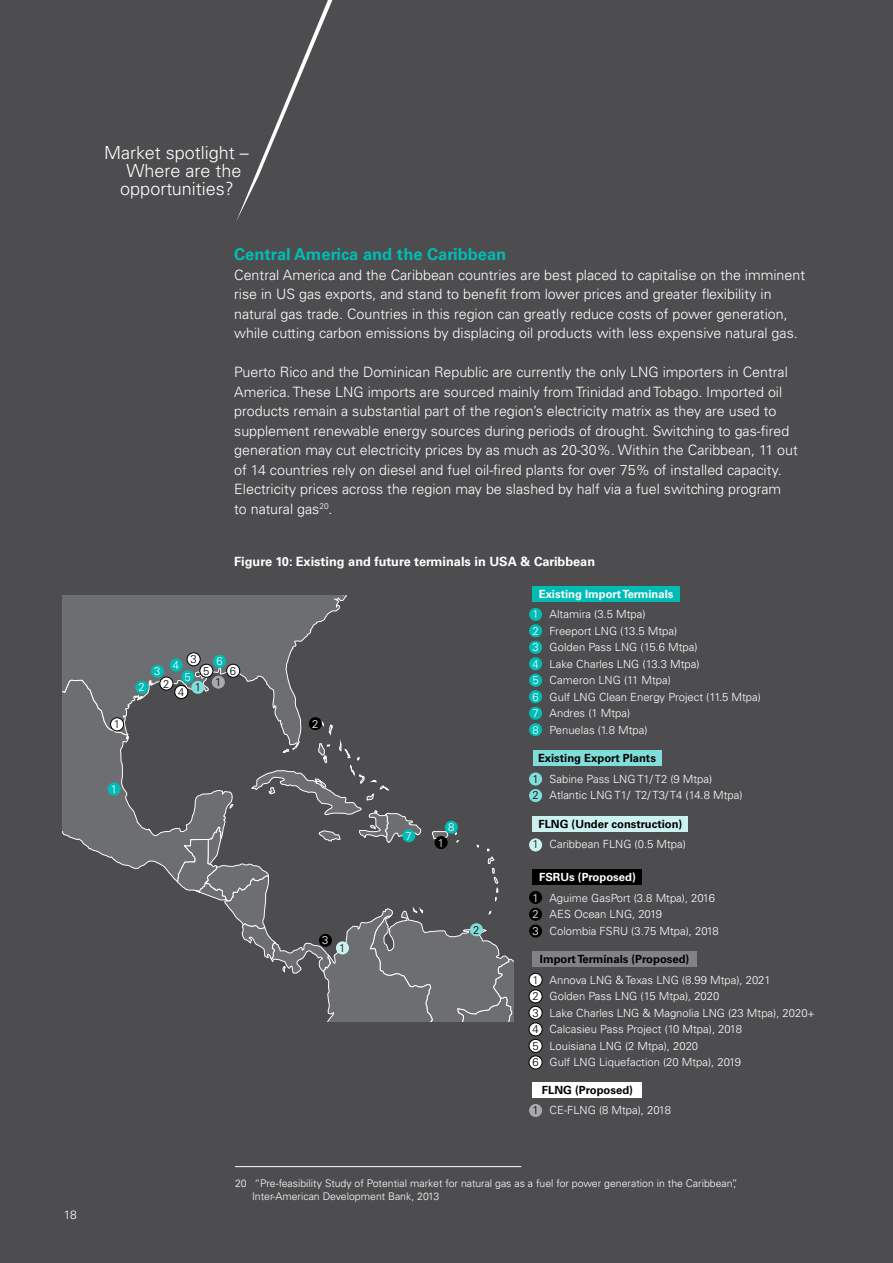
<style>
.page{position:relative;width:893px;height:1263px;background:#4d4d4f}
.page>*{position:absolute;margin:0;border:0;box-sizing:border-box;transform-origin:0 0}
.t1{font:300 18px "Univers LT Std";color:#fff}
.t2{font:700 16.5px "Univers LT Std";color:#00bcb4}
.t3{font:300 14.25px/19.5px "Univers LT Std";color:#fff}
.t4{font:700 12.75px "Univers LT Std";color:#fff}
.t5{font:300 12px "Univers LT Std";color:#fff}
.t6{font:300 11.25px/16.5px "Univers LT Std";color:#fff}
.t7{font:700 11.25px "Univers LT Std";color:#000}
.t8{font:700 11.25px "Univers LT Std";color:#fff}
.t9{font:300 11.25px "Univers LT Std";color:#000}
.t10{font:300 10.5px/12.8px "Univers LT Std";color:#fff}
.s1{color:#000}
</style>
<div class="page">
<svg style="left:236px;top:0;width:96px;height:221px"></svg>
<hr style="left:235px;top:1166px;width:286px;height:1px;background:#fff">
<div style="left:533px;top:586px;width:147px;height:16px;background:#00bcb4"></div>
<div style="left:533px;top:751px;width:128px;height:15px;background:#80ddd9"></div>
<div style="left:533px;top:816px;width:155px;height:16px;background:#ccf2f0"></div>
<div style="left:529px;top:608px;width:13px;height:13px;background:#00bcb4;border-radius:50%"></div>
<div style="left:529px;top:641px;width:13px;height:13px;background:#00bcb4;border-radius:50%"></div>
<div style="left:529px;top:674px;width:13px;height:13px;background:#00bcb4;border-radius:50%"></div>
<div style="left:529px;top:624px;width:13px;height:13px;background:#00bcb4;border-radius:50%"></div>
<div style="left:529px;top:657px;width:13px;height:13px;background:#00bcb4;border-radius:50%"></div>
<div style="left:529px;top:690px;width:13px;height:13px;background:#00bcb4;border-radius:50%"></div>
<div style="left:529px;top:707px;width:13px;height:13px;background:#00bcb4;border-radius:50%"></div>
<div style="left:529px;top:723px;width:13px;height:13px;background:#00bcb4;border-radius:50%"></div>
<div style="left:529px;top:772px;width:13px;height:13px;background:#80ddd9;border-radius:50%"></div>
<div style="left:529px;top:838px;width:13px;height:13px;background:#ccf2f0;border-radius:50%"></div>
<div style="left:529px;top:789px;width:13px;height:13px;background:#80ddd9;border-radius:50%"></div>
<div style="left:529px;top:891px;width:13px;height:13px;background:#000;border-radius:50%"></div>
<div style="left:529px;top:973px;width:13px;height:13px;background:#fff;border-radius:50%"></div>
<div style="left:529px;top:973px;width:13px;height:14px;border:1px solid #000;border-radius:50%"></div>
<div style="left:529px;top:1023px;width:13px;height:13px;background:#fff;border-radius:50%"></div>
<div style="left:529px;top:1022px;width:13px;height:14px;border:1px solid #000;border-radius:50%"></div>
<div style="left:529px;top:908px;width:13px;height:13px;background:#000;border-radius:50%"></div>
<div style="left:529px;top:990px;width:13px;height:13px;background:#fff;border-radius:50%"></div>
<div style="left:529px;top:989px;width:13px;height:14px;border:1px solid #000;border-radius:50%"></div>
<div style="left:529px;top:1039px;width:13px;height:13px;background:#fff;border-radius:50%"></div>
<div style="left:529px;top:1039px;width:13px;height:14px;border:1px solid #000;border-radius:50%"></div>
<div style="left:529px;top:924px;width:13px;height:13px;background:#000;border-radius:50%"></div>
<div style="left:529px;top:1006px;width:13px;height:13px;background:#fff;border-radius:50%"></div>
<div style="left:529px;top:1006px;width:13px;height:14px;border:1px solid #000;border-radius:50%"></div>
<div style="left:529px;top:1056px;width:13px;height:13px;background:#fff;border-radius:50%"></div>
<div style="left:529px;top:1055px;width:13px;height:14px;border:1px solid #000;border-radius:50%"></div>
<div style="left:529px;top:1104px;width:13px;height:13px;background:#a7a9ac;border-radius:50%"></div>
<div style="left:533px;top:870px;width:109px;height:15px;background:#000"></div>
<div style="left:533px;top:952px;width:164px;height:15px;background:#808285"></div>
<div style="left:533px;top:1082px;width:109px;height:16px;background:#fff"></div>
<svg style="left:62px;top:745px;width:452px;height:277px"></svg>
<svg style="left:62px;top:595px;width:285px;height:150px"></svg>
<div style="left:336px;top:941px;width:13px;height:13px;background:#ccf2f0;border-radius:50%"></div>
<div style="left:470px;top:923px;width:13px;height:13px;background:#80ddd9;border-radius:50%"></div>
<div style="left:319px;top:934px;width:13px;height:13px;background:#000;border-radius:50%"></div>
<div style="left:402px;top:829px;width:13px;height:13px;background:#00bcb4;border-radius:50%"></div>
<div style="left:435px;top:836px;width:13px;height:13px;background:#000;border-radius:50%"></div>
<div style="left:309px;top:717px;width:13px;height:13px;background:#000;border-radius:50%"></div>
<div style="left:445px;top:821px;width:13px;height:13px;background:#00bcb4;border-radius:50%"></div>
<div style="left:227px;top:664px;width:13px;height:13px;background:#fff;border-radius:50%"></div>
<div style="left:226px;top:664px;width:14px;height:14px;border:1px solid #000;border-radius:50%"></div>
<div style="left:213px;top:655px;width:13px;height:13px;background:#00bcb4;border-radius:50%"></div>
<div style="left:200px;top:664px;width:13px;height:13px;background:#fff;border-radius:50%"></div>
<div style="left:199px;top:664px;width:14px;height:14px;border:1px solid #000;border-radius:50%"></div>
<div style="left:181px;top:670px;width:13px;height:13px;background:#00bcb4;border-radius:50%"></div>
<div style="left:160px;top:677px;width:13px;height:13px;background:#fff;border-radius:50%"></div>
<div style="left:159px;top:677px;width:14px;height:13px;border:1px solid #000;border-radius:50%"></div>
<div style="left:187px;top:653px;width:13px;height:13px;background:#fff;border-radius:50%"></div>
<div style="left:187px;top:652px;width:14px;height:14px;border:1px solid #000;border-radius:50%"></div>
<div style="left:170px;top:659px;width:13px;height:13px;background:#00bcb4;border-radius:50%"></div>
<div style="left:151px;top:665px;width:13px;height:13px;background:#00bcb4;border-radius:50%"></div>
<div style="left:135px;top:681px;width:13px;height:13px;background:#00bcb4;border-radius:50%"></div>
<div style="left:111px;top:718px;width:13px;height:13px;background:#fff;border-radius:50%"></div>
<div style="left:110px;top:717px;width:14px;height:14px;border:1px solid #000;border-radius:50%"></div>
<div style="left:191px;top:681px;width:13px;height:13px;background:#80ddd9;border-radius:50%"></div>
<div style="left:108px;top:782px;width:13px;height:13px;background:#00bcb4;border-radius:50%"></div>
<div style="left:175px;top:685px;width:13px;height:13px;background:#fff;border-radius:50%"></div>
<div style="left:174px;top:685px;width:14px;height:14px;border:1px solid #000;border-radius:50%"></div>
<div style="left:212px;top:676px;width:13px;height:13px;background:#a7a9ac;border-radius:50%"></div>
<p class="t5" style="left:64px;top:1207px;width:14px">18</p>
<p class="t1" style="left:104px;top:142px;width:146px">Market spotlight –</p>
<p class="t1" style="left:126px;top:160px;width:117px">Where are the</p>
<p class="t1" style="left:120px;top:178px;width:115px">opportunities?</p>
<p class="t2" style="left:234px;top:245px;width:274px">Central America and the Caribbean</p>
<p class="t3" style="left:234px;top:265px;width:572px">Central America and the Caribbean countries are best placed to capitalise on the imminent rise in US gas exports, and stand to benefit from lower prices and greater flexibility in natural gas trade. Countries in this region can greatly reduce costs of power generation, while cutting carbon emissions by displacing oil products with less expensive natural gas.</p>
<p class="t3" style="left:234px;top:362px;width:565px">Puerto Rico and the Dominican Republic are currently the only LNG importers in Central America. These LNG imports are sourced mainly from Trinidad and Tobago. Imported oil products remain a substantial part of the region’s electricity matrix as they are used to supplement renewable energy sources during periods of drought. Switching to gas-fired generation may cut electricity prices by as much as 20-30%. Within the Caribbean, 11 out of 14 countries rely on diesel and fuel oil-fired plants for over 75% of installed capacity.<br>Electricity prices across the region may be slashed by half via a fuel switching program<br>to natural gas<sup>20</sup>.</p>
<p class="t4" style="left:234px;top:554px;width:362px">Figure 10: Existing and future terminals in USA &amp; Caribbean</p>
<p class="t9" style="left:114px;top:718px;width:8px">1</p>
<p class="t6" style="left:139px;top:679px;width:8px">2</p>
<p class="t9" style="left:190px;top:652px;width:8px">3</p>
<p class="t6" style="left:216px;top:653px;width:8px">6</p>
<p class="t6" style="left:173px;top:657px;width:8px">4</p>
<p class="t9" style="left:203px;top:664px;width:8px">5</p>
<p class="t6" style="left:154px;top:663px;width:8px">3</p>
<p class="t6" style="left:184px;top:668px;width:8px">5</p>
<p class="t9" style="left:215px;top:675px;width:8px">1</p>
<p class="t9" style="left:163px;top:677px;width:8px">2</p>
<p class="t9" style="left:195px;top:681px;width:8px">1</p>
<p class="t9" style="left:178px;top:685px;width:8px">4</p>
<p class="t9" style="left:230px;top:664px;width:8px">6</p>
<p class="t6" style="left:111px;top:781px;width:8px">1</p>
<p class="t6" style="left:312px;top:715px;width:8px">2</p>
<p class="t6" style="left:322px;top:932px;width:8px">3</p>
<p class="t9" style="left:339px;top:941px;width:8px">1</p>
<p class="t6" style="left:406px;top:827px;width:8px">7</p>
<p class="t6" style="left:448px;top:819px;width:8px">8</p>
<p class="t6" style="left:438px;top:834px;width:8px">1</p>
<p class="t9" style="left:473px;top:923px;width:8px">2</p>
<p class="t8" style="left:539px;top:587px;width:136px">Existing Import Terminals</p>
<p class="t6" style="left:533px;top:606px;width:230px">1 Altamira (3.5 Mtpa)<br>2 Freeport LNG (13.5 Mtpa)<br>3 Golden Pass LNG (15.6 Mtpa)<br>4 Lake Charles LNG (13.3 Mtpa)<br>5 Cameron LNG (11 Mtpa)<br>6 Gulf LNG Clean Energy Project (11.5 Mtpa)<br>7 Andres (1 Mtpa)<br>8 Penuelas (1.8 Mtpa)</p>
<p class="t6" style="left:533px;top:770px;width:211px"><span class="s1">1</span> Sabine Pass LNG T1/ T2 (9 Mtpa)<br><span class="s1">2</span> Atlantic LNG T1/ T2/ T3/ T4 (14.8 Mtpa)</p>
<p class="t6" style="left:533px;top:836px;width:155px"><span class="s1">1</span> Caribbean FLNG (0.5 Mtpa)</p>
<p class="t8" style="left:539px;top:871px;width:98px">FSRUs (Proposed)</p>
<p class="t7" style="left:538px;top:752px;width:119px">Existing Export Plants</p>
<p class="t7" style="left:538px;top:818px;width:145px">FLNG (Under construction)</p>
<p class="t6" style="left:533px;top:889px;width:188px">1 Aguime GasPort (3.8 Mtpa), 2016<br>2 AES Ocean LNG, 2019<br>3 Colombia FSRU (3.75 Mtpa), 2018</p>
<p class="t6" style="left:533px;top:971px;width:284px"><span class="s1">1</span> Annova LNG &amp; Texas LNG (8.99 Mtpa), 2021<br><span class="s1">2</span> Golden Pass LNG (15 Mtpa), 2020<br><span class="s1">3</span> Lake Charles LNG &amp; Magnolia LNG (23 Mtpa), 2020+ <span class="s1">4</span> Calcasieu Pass Project (10 Mtpa), 2018<br><span class="s1">5</span> Louisiana LNG (2 Mtpa), 2020<br><span class="s1">6</span> Gulf LNG Liquefaction (20 Mtpa), 2019</p>
<p class="t6" style="left:533px;top:1102px;width:140px"><span class="s1">1</span> CE-FLNG (8 Mtpa), 2018</p>
<p class="t7" style="left:540px;top:953px;width:151px">Import Terminals (Proposed)</p>
<p class="t7" style="left:542px;top:1083px;width:92px">FLNG (Proposed)</p>
<p class="t10" style="left:252px;top:1177px;width:487px;text-indent:-17px">20 “Pre-feasibility Study of Potential market for natural gas as a fuel for power generation in the Caribbean”,<br>Inter-American Development Bank, 2013</p>
</div>
